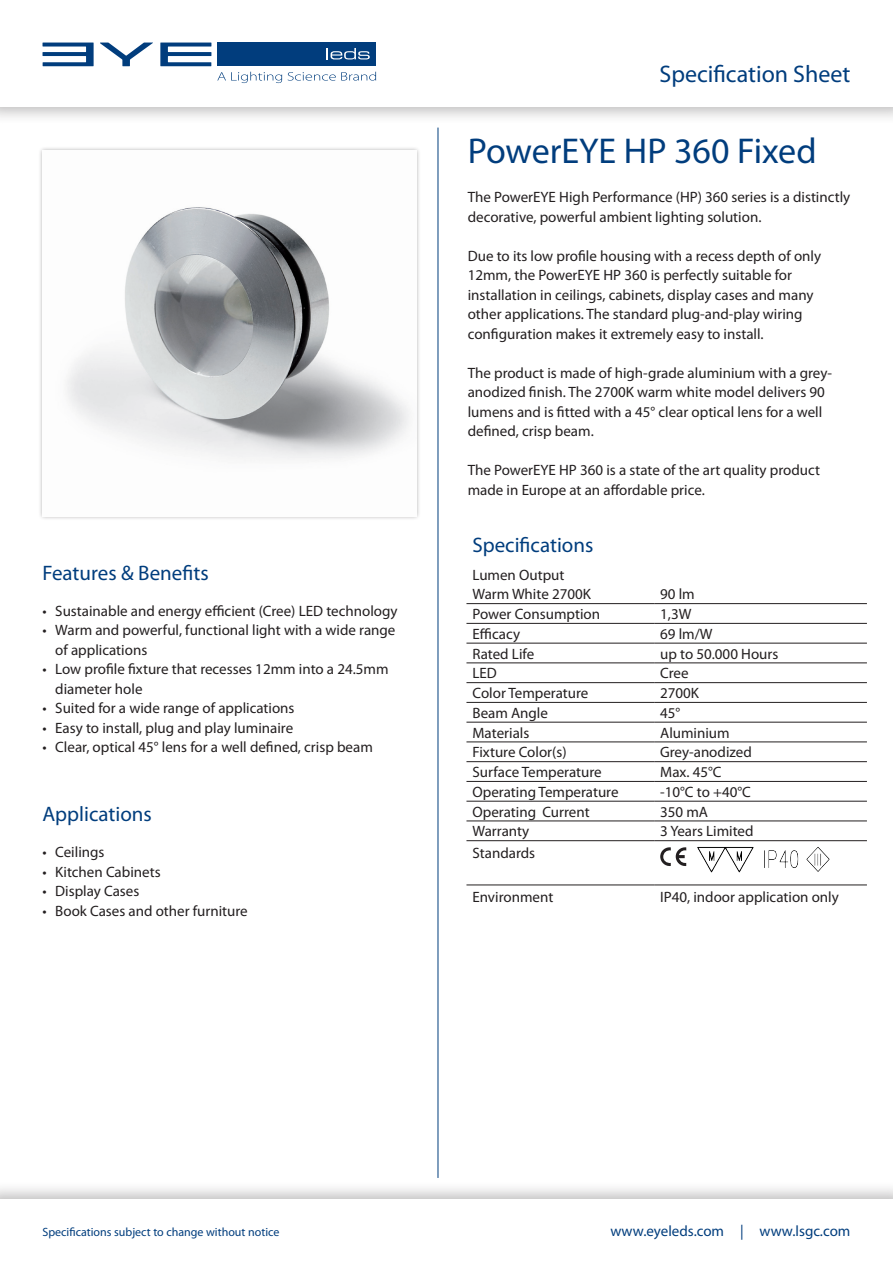
<style>
.page{position:relative;width:893px;height:1263px;background:#fff}
.page>*{position:absolute;margin:0;border:0;box-sizing:border-box;transform-origin:0 0}
.t1{font:36px "Myriad Pro";color:#013d7d}
.t2{font:24px "Myriad Pro";color:#013d7d}
.t3{font:21px "Myriad Pro";color:#013d7d}
.t4{font:15px/19.5px "Myriad Pro";color:#231f20}
.t5{font:15px "Myriad Pro";color:#013d7d}
.t6{font:12px "Myriad Pro";color:#013d7d}
</style>
<div class="page">
<div style="left:0;top:0;width:893px;height:125px;background:#231f20;opacity:.3"></div>
<div style="left:0;top:1180px;width:893px;height:83px;background:#231f20;opacity:.3"></div>
<div style="left:0;top:0;width:893px;height:106px;background:#fff"></div>
<div style="left:0;top:1199px;width:893px;height:64px;background:#fff"></div>
<svg style="left:43px;top:43px;width:51px;height:23px"></svg>
<svg style="left:160px;top:43px;width:51px;height:23px"></svg>
<svg style="left:100px;top:43px;width:53px;height:23px"></svg>
<div style="left:217px;top:43px;width:159px;height:23px;background:#013d7d"></div>
<svg style="left:327px;top:48px;width:43px;height:11px"></svg>
<svg style="left:217px;top:72px;width:65px;height:11px"></svg>
<svg style="left:288px;top:72px;width:88px;height:9px"></svg>
<div style="left:38px;top:146px;width:383px;height:374px;background:#231f20;opacity:.4"></div>
<img style="left:43px;top:150px;width:373px;height:366px">
<hr style="left:438px;top:128px;width:1px;height:1050px;background:#013d7d">
<hr style="left:466px;top:663px;width:188px;height:1px;background:#231f20">
<hr style="left:654px;top:663px;width:213px;height:1px;background:#231f20">
<hr style="left:466px;top:801px;width:188px;height:1px;background:#231f20">
<hr style="left:654px;top:801px;width:213px;height:1px;background:#231f20">
<hr style="left:466px;top:885px;width:188px;height:1px;background:#231f20">
<hr style="left:654px;top:885px;width:213px;height:1px;background:#231f20">
<hr style="left:466px;top:603px;width:188px;height:1px;background:#231f20">
<hr style="left:654px;top:603px;width:213px;height:1px;background:#231f20">
<hr style="left:466px;top:643px;width:188px;height:1px;background:#231f20">
<hr style="left:654px;top:643px;width:213px;height:1px;background:#231f20">
<hr style="left:466px;top:781px;width:188px;height:1px;background:#231f20">
<hr style="left:654px;top:781px;width:213px;height:1px;background:#231f20">
<hr style="left:466px;top:821px;width:188px;height:1px;background:#231f20">
<hr style="left:654px;top:821px;width:213px;height:1px;background:#231f20">
<hr style="left:466px;top:702px;width:188px;height:1px;background:#231f20">
<hr style="left:654px;top:702px;width:213px;height:1px;background:#231f20">
<hr style="left:466px;top:722px;width:188px;height:1px;background:#231f20">
<hr style="left:654px;top:722px;width:213px;height:1px;background:#231f20">
<hr style="left:466px;top:742px;width:188px;height:1px;background:#231f20">
<hr style="left:654px;top:742px;width:213px;height:1px;background:#231f20">
<hr style="left:466px;top:761px;width:188px;height:1px;background:#231f20">
<hr style="left:654px;top:761px;width:213px;height:1px;background:#231f20">
<hr style="left:466px;top:623px;width:188px;height:1px;background:#231f20">
<hr style="left:654px;top:623px;width:213px;height:1px;background:#231f20">
<hr style="left:466px;top:840px;width:188px;height:1px;background:#231f20">
<hr style="left:654px;top:840px;width:213px;height:1px;background:#231f20">
<hr style="left:466px;top:682px;width:188px;height:1px;background:#231f20">
<hr style="left:654px;top:682px;width:213px;height:1px;background:#231f20">
<svg style="left:660px;top:847px;width:26px;height:19px"></svg>
<img style="left:764px;top:847px;width:66px;height:25px">
<img style="left:697px;top:847px;width:57px;height:26px">
<h2 class="t2" style="left:659px;top:59px;width:192px">Specification Sheet</h2>
<h3 class="t3" style="left:43px;top:560px;width:168px">Features &amp; Benefits</h3>
<p class="t4" style="left:43px;top:601px;width:357px">• Sustainable and energy efficient (Cree) LED technology</p>
<p class="t4" style="left:55px;top:620px;width:342px;text-indent:-13px">• Warm and powerful, functional light with a wide range of applications</p>
<p class="t4" style="left:55px;top:659px;width:335px;text-indent:-13px">• Low profile fixture that recesses 12mm into a 24.5mm diameter hole</p>
<p class="t4" style="left:43px;top:698px;width:254px">• Suited for a wide range of applications</p>
<p class="t4" style="left:43px;top:718px;width:252px">• Easy to install, plug and play luminaire</p>
<p class="t4" style="left:43px;top:737px;width:332px">• Clear, optical 45° lens for a well defined, crisp beam</p>
<h3 class="t3" style="left:43px;top:801px;width:111px">Applications</h3>
<p class="t4" style="left:43px;top:842px;width:64px">• Ceilings</p>
<p class="t4" style="left:43px;top:862px;width:120px">• Kitchen Cabinets</p>
<p class="t4" style="left:43px;top:881px;width:98px">• Display Cases</p>
<p class="t4" style="left:43px;top:901px;width:207px">• Book Cases and other furniture</p>
<h1 class="t1" style="left:468px;top:129px;width:350px">PowerEYE HP 360 Fixed</h1>
<p class="t4" style="left:468px;top:187px;width:384px">The PowerEYE High Performance (HP) 360 series is a distinctly decorative, powerful ambient lighting solution.</p>
<p class="t4" style="left:468px;top:246px;width:355px">Due to its low profile housing with a recess depth of only 12mm, the PowerEYE HP 360 is perfectly suitable for installation in ceilings, cabinets, display cases and many other applications. The standard plug-and-play wiring configuration makes it extremely easy to install.</p>
<p class="t4" style="left:468px;top:363px;width:366px">The product is made of high-grade aluminium with a grey&shy;anodized finish. The 2700K warm white model delivers 90 lumens and is fitted with a 45° clear optical lens for a well defined, crisp beam.</p>
<p class="t4" style="left:468px;top:460px;width:354px">The PowerEYE HP 360 is a state of the art quality product made in Europe at an affordable price.</p>
<h3 class="t3" style="left:472px;top:532px;width:122px">Specifications</h3>
<p class="t4" style="left:472px;top:564px;width:120px">Lumen Output<br>Warm White 2700K</p>
<p class="t4" style="left:660px;top:584px;width:36px">90 lm</p>
<p class="t4" style="left:472px;top:604px;width:129px">Power Consumption</p>
<p class="t4" style="left:660px;top:604px;width:33px">1,3W</p>
<p class="t4" style="left:472px;top:624px;width:49px">Efficacy</p>
<p class="t4" style="left:660px;top:624px;width:54px">69 lm/W</p>
<p class="t4" style="left:472px;top:644px;width:63px">Rated Life</p>
<p class="t4" style="left:660px;top:644px;width:120px">up to 50.000 Hours</p>
<p class="t4" style="left:472px;top:663px;width:26px">LED</p>
<p class="t4" style="left:660px;top:663px;width:30px">Cree</p>
<p class="t4" style="left:472px;top:683px;width:117px">Color Temperature</p>
<p class="t4" style="left:660px;top:683px;width:40px">2700K</p>
<p class="t4" style="left:472px;top:703px;width:77px">Beam Angle</p>
<p class="t4" style="left:660px;top:703px;width:22px">45°</p>
<p class="t4" style="left:472px;top:723px;width:58px">Materials</p>
<p class="t4" style="left:660px;top:723px;width:71px">Aluminium</p>
<p class="t4" style="left:472px;top:742px;width:96px">Fixture Color(s)</p>
<p class="t4" style="left:660px;top:742px;width:93px">Grey-anodized</p>
<p class="t4" style="left:472px;top:762px;width:131px">Surface Temperature</p>
<p class="t4" style="left:660px;top:762px;width:63px">Max. 45°C</p>
<p class="t4" style="left:472px;top:782px;width:148px">Operating Temperature</p>
<p class="t4" style="left:660px;top:782px;width:92px">-10°C to +40°C</p>
<p class="t4" style="left:472px;top:802px;width:119px">Operating Current</p>
<p class="t4" style="left:660px;top:802px;width:49px">350 mA</p>
<p class="t4" style="left:472px;top:821px;width:58px">Warranty</p>
<p class="t4" style="left:660px;top:821px;width:95px">3 Years Limited</p>
<p class="t4" style="left:472px;top:843px;width:64px">Standards</p>
<p class="t4" style="left:472px;top:887px;width:82px">Environment</p>
<p class="t4" style="left:660px;top:887px;width:180px">IP40, indoor application only</p>
<p class="t6" style="left:43px;top:1224px;width:238px">Specifications subject to change without notice</p>
<p class="t5" style="left:610px;top:1222px;width:242px">www.eyeleds.com | www.lsgc.com</p>
</div>
